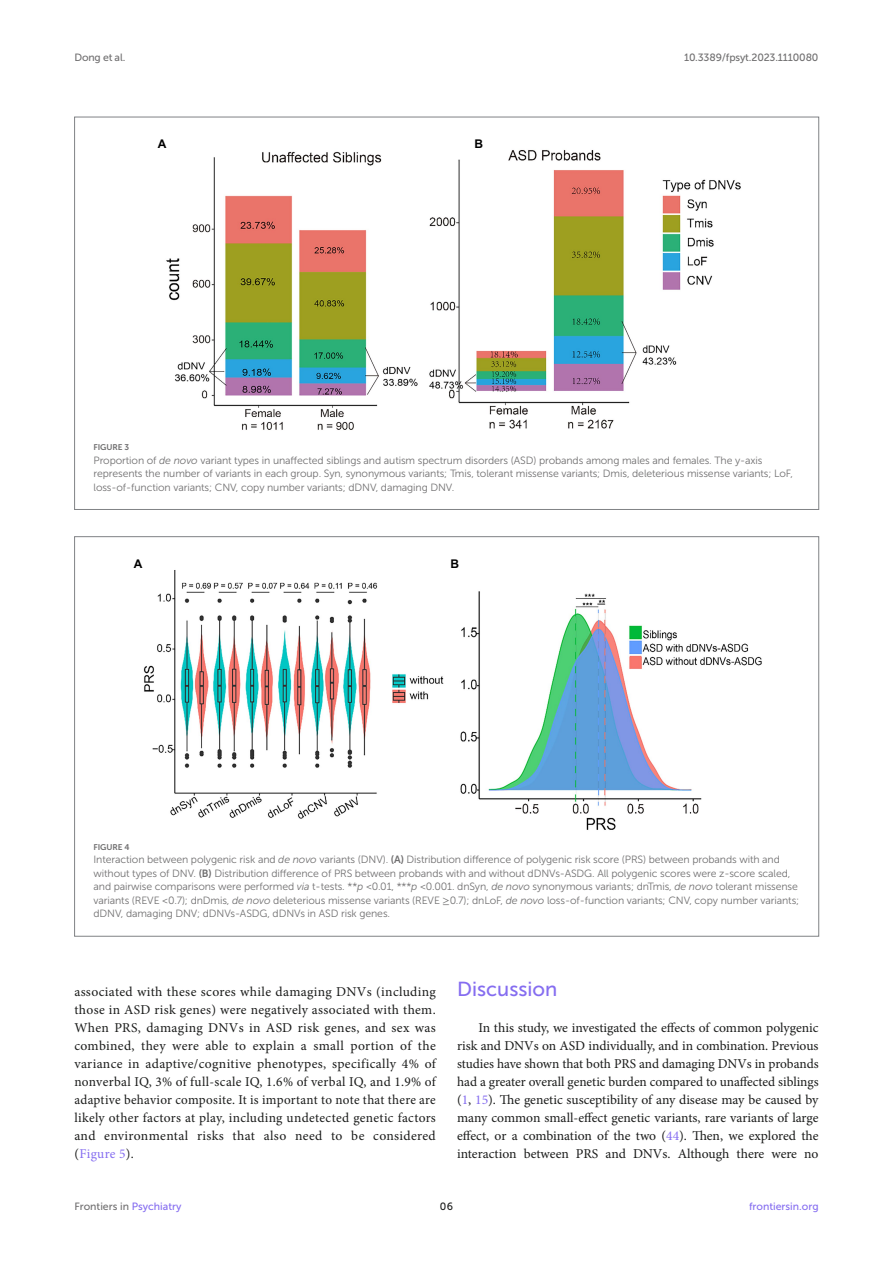
<style>
.page{position:relative;width:893px;height:1263px;background:#fff}
.page>*{position:absolute;margin:0;border:0;box-sizing:border-box;transform-origin:0 0}
.HEAD_1{font:20.25px "Museo Sans 500";color:#856df0}
.TEXT_FLUSH{font:13.5px/18px "Minion Pro";letter-spacing:.005em;color:#1b1c1b;text-align:justify}
.t1{font:700 12px "Arial";color:#000}
.FIG_LEG{font:10.5px/13.5px "Museo Sans 300";letter-spacing:-.01em;color:#706f70}
.t2{font:10.5px "Museo Sans 500";letter-spacing:-.015em;color:#706f70}
.t3{font:10.5px "Museo Sans 500";color:#856df0}
.t4{font:10.5px "Museo Sans 500";color:#1b1c1b}
.FIG_HD{font:8.25px "Museo Sans 700";letter-spacing:-.01em;color:#706f70}
.s1{font-style:italic}
.s2{font-family:"Museo Sans 700"}
.s3{font-family:"STIX General"}
.s4{color:#856df0}
</style>
<div class="page">
<img style="left:166px;top:150px;width:575px;height:280px">
<img style="left:143px;top:570px;width:619px;height:260px">
<p class="t2" style="left:74px;top:51px;width:52px">Dong et al.</p>
<p class="t2" style="left:684px;top:51px;width:136px">10.3389/fpsyt.2023.1110080</p>
<p class="t1" style="left:158px;top:136px;width:10px">A</p>
<p class="t1" style="left:474px;top:136px;width:10px">B</p>
<p class="FIG_HD" style="left:94px;top:443px;width:37px">FIGURE 3</p>
<p class="FIG_LEG" style="left:94px;top:453px;width:701px">Proportion of <span class="s1">de novo</span> variant types in unaffected siblings and autism spectrum disorders (ASD) probands among males and females. The y-axis represents the number of variants in each group. Syn, synonymous variants; Tmis, tolerant missense variants; Dmis, deleterious missense variants; LoF, loss-of-function variants; CNV, copy number variants; dDNV, damaging DNV.</p>
<p class="t1" style="left:134px;top:556px;width:10px">A</p>
<p class="t1" style="left:450px;top:556px;width:10px">B</p>
<p class="FIG_HD" style="left:94px;top:842px;width:37px">FIGURE 4</p>
<p class="FIG_LEG" style="left:94px;top:853px;width:707px">Interaction between polygenic risk and <span class="s1">de novo</span> variants (DNV). <span class="s2">(A)</span> Distribution difference of polygenic risk score (PRS) between probands with and without types of DNV. <span class="s2">(B)</span> Distribution difference of PRS between probands with and without dDNVs-ASDG. All polygenic scores were z-score scaled, and pairwise comparisons were performed <span class="s1">via</span> t-tests. **<span class="s1">p</span> &lt; 0.01, ***<span class="s1">p</span> &lt; 0.001. dnSyn, <span class="s1">de novo</span> synonymous variants; dnTmis, <span class="s1">de novo</span> tolerant missense variants (REVE &lt;0.7); dnDmis, <span class="s1">de novo</span> deleterious missense variants (REVE <span class="s3">≥</span>0.7); dnLoF, <span class="s1">de novo</span> loss-of-function variants; CNV, copy number variants; dDNV, damaging DNV; dDNVs-ASDG, dDNVs in ASD risk genes.</p>
<p class="TEXT_FLUSH" style="left:74px;top:983px;width:363px">associated with these scores while damaging DNVs (including those in ASD risk genes) were negatively associated with them.<br>When PRS, damaging DNVs in ASD risk genes, and sex was combined, they were able to explain a small portion of the variance in adaptive/cognitive phenotypes, specifically 4% of nonverbal IQ, 3% of full-scale IQ, 1.6% of verbal IQ, and 1.9% of adaptive behavior composite. It is important to note that there are likely other factors at play, including undetected genetic factors and environmental risks that also need to be considered (<span class="s4">Figure 5</span>).</p>
<p class="HEAD_1" style="left:457px;top:978px;width:102px">Discussion</p>
<p class="TEXT_FLUSH" style="left:457px;top:1019px;width:363px;text-indent:21px">In this study, we investigated the effects of common polygenic risk and DNVs on ASD individually, and in combination. Previous studies have shown that both PRS and damaging DNVs in probands had a greater overall genetic burden compared to unaffected siblings (<span class="s4">1</span>, <span class="s4">15</span>). The genetic susceptibility of any disease may be caused by many common small-effect genetic variants, rare variants of large effect, or a combination of the two (<span class="s4">44</span>). Then, we explored the interaction between PRS and DNVs. Although there were no</p>
<p class="t2" style="left:74px;top:1200px;width:109px">Frontiers in <span class="s4">Psychiatry</span></p>
<p class="t4" style="left:440px;top:1200px;width:15px">06</p>
<p class="t3" style="left:749px;top:1200px;width:71px">frontiersin.org</p>
</div>
